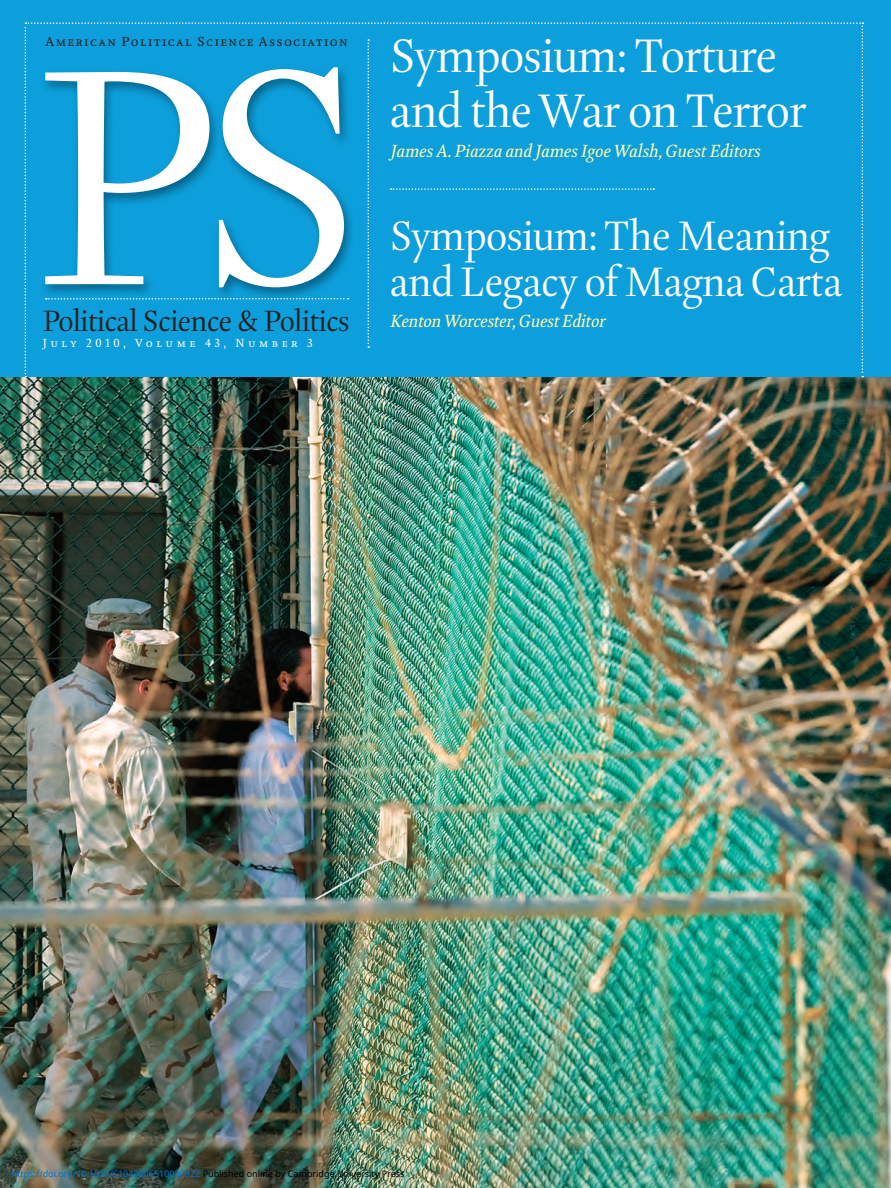
<style>
.page{position:relative;width:891px;height:1188px;background:#fff}
.page>*{position:absolute;margin:0;border:0;box-sizing:border-box;transform-origin:0 0}
.t1{font:313.5px "Kingfisher Display";color:#fff}
.t2{font:48px/55.3px "Kingfisher Display";letter-spacing:-.015em;color:#fff}
.t3{font:42px/46.3px "Kingfisher Display";letter-spacing:-.015em;color:#fff}
.t4{font:30px "Kingfisher Display";letter-spacing:-.015em;color:#231f20}
.t5{font:italic 18px "Kingfisher";letter-spacing:-.005em;color:#fff8ae}
.t6{font:13.5px "Kingfisher";letter-spacing:.095em;color:#231f20}
.t7{font:12px "Kingfisher";letter-spacing:.285em;color:#fff}
.t8{font:9px "Noto Sans";color:#0172cf}
.s1{color:#000}
</style>
<div class="page">
<img style="left:0;top:377px;width:891px;height:811px">
<div style="left:0;top:0;width:891px;height:377px;background:#0d9fdb"></div>
<svg style="left:25px;top:22px;width:838px;height:355px"></svg>
<h3 class="t6" style="left:45px;top:32px;width:304px">AMERICAN POLITICAL SCIENCE ASSOCIATION</h3>
<h2 class="t2" style="left:390px;top:27px;width:418px">Symposium: Torture and the War on Terror</h2>
<h1 class="t1" style="left:36px;top:-42px;width:333px">PS</h1>
<h3 class="t4" style="left:43px;top:299px;width:309px">Political Science &amp; Politics</h3>
<h3 class="t7" style="left:43px;top:335px;width:271px">JULY 2010, VOLUME 43, NUMBER 3</h3>
<h3 class="t5" style="left:390px;top:139px;width:372px">James A. Piazza and James Igoe Walsh, Guest Editors</h3>
<h3 class="t3" style="left:390px;top:211px;width:454px">Symposium: The Meaning and Legacy of Magna Carta</h3>
<h3 class="t5" style="left:390px;top:309px;width:217px">Kenton Worcester, Guest Editor</h3>
<p class="t8" style="left:12px;top:1168px;width:394px">https://doi.org/10.1017/S1049096510000922 <span class="s1">Published online by Cambridge University Press</span></p>
</div>
